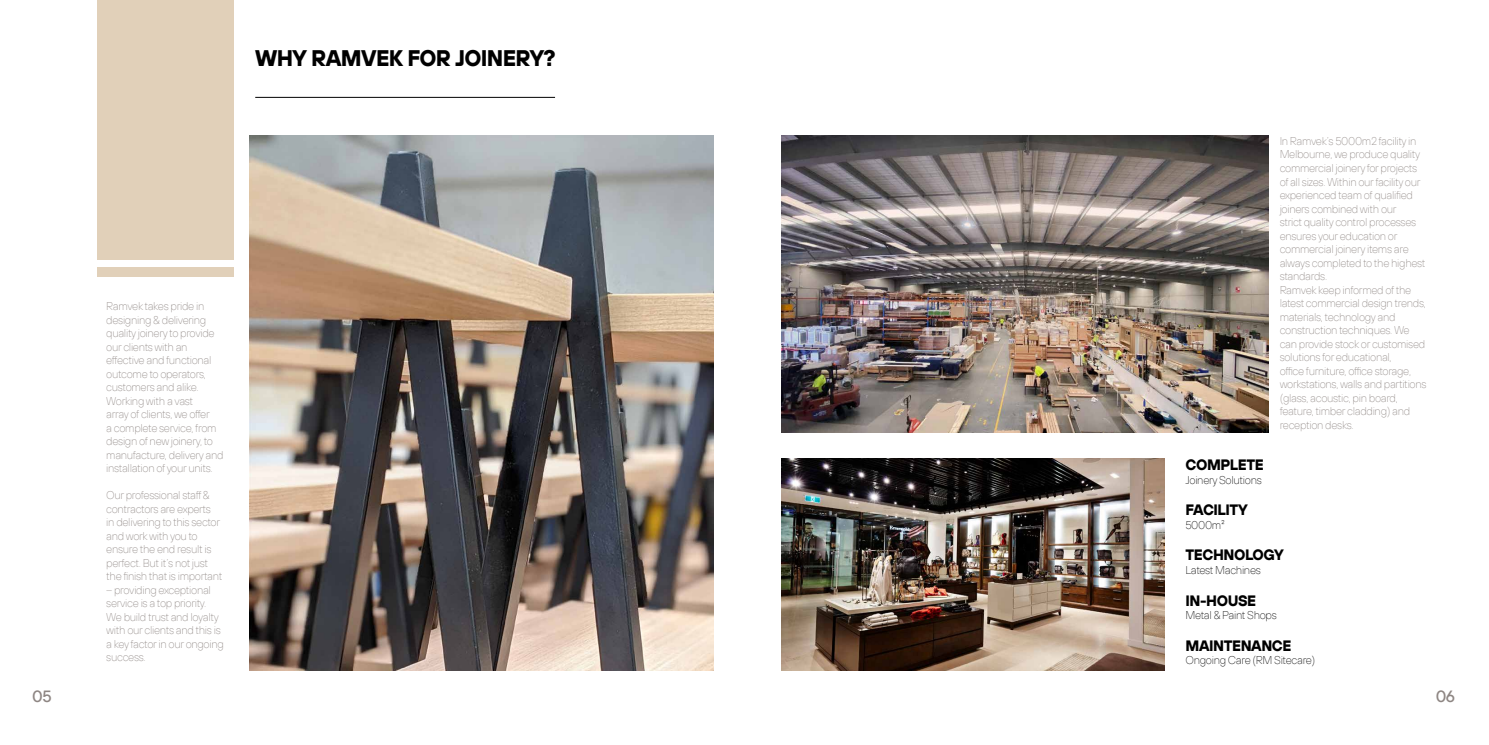
<style>
.page{position:relative;width:1489px;height:745px;background:#fff}
.page>*{position:absolute;margin:0;border:0;box-sizing:border-box;transform-origin:0 0}
.t1{font:700 22.5px "TT Hoves";letter-spacing:-.03em;color:#000}
.t2{font:500 16.25px "TT Hoves";color:#8e8683}
.t3{font:700 15px "TT Hoves";letter-spacing:-.03em;color:#000}
.t4{font:100 11.25px/13.5px "TT Hoves";letter-spacing:-.03em;color:#8e8683}
.t5{font:100 11.25px "TT Hoves";letter-spacing:-.03em;color:#000}
</style>
<div class="page">
<img style="left:249px;top:136px;width:464px;height:534px">
<div style="left:98px;top:0;width:136px;height:259px;background:#e1d0b9"></div>
<div style="left:98px;top:267px;width:136px;height:10px;background:#e1d0b9"></div>
<img style="left:782px;top:136px;width:486px;height:296px">
<img style="left:782px;top:458px;width:382px;height:212px">
<hr style="left:255px;top:97px;width:300px;height:1px;background:#000">
<h1 class="t1" style="left:255px;top:43px;width:302px">WHY RAMVEK FOR JOINERY?</h1>
<p class="t4" style="left:106px;top:299px;width:119px">Ramvek takes pride in designing &amp; delivering quality joinery to provide our clients with an effective and functional outcome to operators, customers and alike.<br>Working with a vast<br>array of clients, we offer<br>a complete service, from design of new joinery, to manufacture, delivery and installation of your units.</p>
<p class="t4" style="left:106px;top:488px;width:118px">Our professional staff &amp; contractors are experts<br>in delivering to this sector and work with you to ensure the end result is perfect. But it’s not just the finish that is important</p>
<p class="t4" style="left:106px;top:582px;width:119px">– providing exceptional service is a top priority.<br>We build trust and loyalty with our clients and this is a key factor in our ongoing success.</p>
<p class="t4" style="left:1279px;top:134px;width:148px">In Ramvek’s 5000m2 facility in<br>Melbourne, we produce quality commercial joinery for projects of all sizes. Within our facility our experienced team of qualified joiners combined with our<br>strict quality control processes ensures your education or commercial joinery items are always completed to the highest standards.<br>Ramvek keep informed of the latest commercial design trends, materials, technology and construction techniques. We can provide stock or customised solutions for educational,<br>office furniture, office storage, workstations, walls and partitions (glass, acoustic, pin board, feature, timber cladding) and reception desks.</p>
<h3 class="t3" style="left:1185px;top:455px;width:80px">COMPLETE</h3>
<p class="t5" style="left:1185px;top:472px;width:78px">Joinery Solutions</p>
<h3 class="t3" style="left:1185px;top:500px;width:64px">FACILITY</h3>
<p class="t5" style="left:1185px;top:517px;width:41px">5000m²</p>
<h3 class="t3" style="left:1185px;top:545px;width:100px">TECHNOLOGY</h3>
<p class="t5" style="left:1185px;top:562px;width:77px">Latest Machines</p>
<h3 class="t3" style="left:1185px;top:590px;width:72px">IN-HOUSE</h3>
<p class="t5" style="left:1185px;top:607px;width:93px">Metal &amp; Paint Shops</p>
<h3 class="t3" style="left:1185px;top:635px;width:107px">MAINTENANCE</h3>
<p class="t5" style="left:1185px;top:652px;width:131px">Ongoing Care (RM Sitecare)</p>
<h2 class="t2" style="left:32px;top:686px;width:21px">05</h2>
<h2 class="t2" style="left:1435px;top:686px;width:21px">06</h2>
</div>
